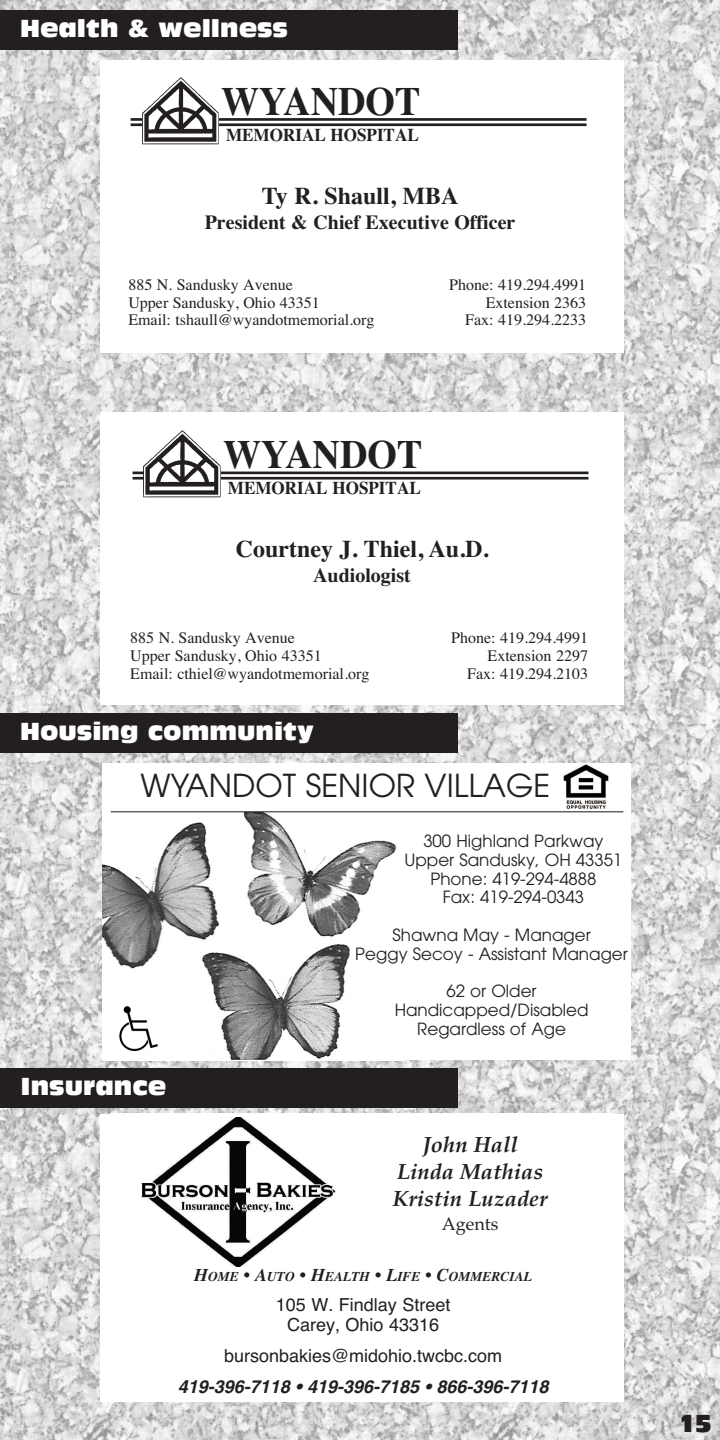
<style>
.page{position:relative;width:720px;height:1440px;background:#fff}
.page>*{position:absolute;margin:0;border:0;box-sizing:border-box;transform-origin:0 0}
.t1{font:700 40px "Times";color:#231f20;scale:.95 1}
.t2{font:31.4px "Avant Garde";color:#231f20}
.t3{font:24px "Antique Olive Compact";color:#fff}
.t4{font:700 24px "Times";color:#231f20}
.t5{font:24px "Antique Olive Compact";color:#231f20}
.t6{font:italic 700 22px/27.2px "Palatino";color:#231f20;text-align:center}
.t7{font:700 20px "Times";color:#231f20}
.t8{font:18px/20.2px "Helvetica";color:#231f20;text-align:center}
.t9{font:italic 700 18px "Helvetica";color:#231f20}
.t10{font:700 18px "Times";color:#231f20;scale:.95 1}
.t11{font:18px "Palatino";color:#231f20}
.t12{font:16.8px/18.8px "Avant Garde";color:#231f20;text-align:center}
.t13{font:16px "Times";color:#231f20}
.t14{font:italic 700 13.6px "Times";color:#231f20}
.s1{font-size:18px}
</style>
<div class="page">
<img style="left:0;top:0;width:720px;height:1440px">
<div style="left:100px;top:1114px;width:524px;height:288px;background:#fff"></div>
<div style="left:100px;top:60px;width:524px;height:292px;background:#fff"></div>
<div style="left:100px;top:412px;width:524px;height:292px;background:#fff"></div>
<div style="left:0;top:10px;width:458px;height:40px;background:#231f20"></div>
<div style="left:0;top:1068px;width:458px;height:40px;background:#231f20"></div>
<div style="left:0;top:713px;width:458px;height:40px;background:#231f20"></div>
<hr style="left:131px;top:118px;width:456px;height:3px;background:#231f20">
<hr style="left:131px;top:123px;width:456px;height:3px;background:#231f20">
<img style="left:138px;top:77px;width:84px;height:68px">
<hr style="left:133px;top:472px;width:456px;height:2px;background:#231f20">
<hr style="left:133px;top:477px;width:456px;height:3px;background:#231f20">
<img style="left:140px;top:430px;width:84px;height:68px">
<div style="left:102px;top:763px;width:529px;height:297px;background:#fff"></div>
<img style="left:102px;top:811px;width:301px;height:249px">
<hr style="left:111px;top:811px;width:512px;height:1px;background:#231f20">
<img style="left:564px;top:765px;width:44px;height:43px">
<img style="left:119px;top:1006px;width:38px;height:45px">
<div style="left:110px;top:1113px;width:504px;height:288px;background:#fff"></div>
<img style="left:141px;top:1117px;width:195px;height:150px">
<h3 class="t3" style="left:20px;top:19px;width:269px">Health &amp; wellness</h3>
<h1 class="t1" style="left:221px;top:87px;width:211px">WYANDOT</h1>
<p class="t10" style="left:226px;top:128px;width:204px">MEMORIAL HOSPITAL</p>
<h3 class="t4" style="left:262px;top:187px;width:198px">Ty R. Shaull, MBA</h3>
<p class="t7" style="left:205px;top:215px;width:312px">President &amp; Chief Executive Officer</p>
<p class="t13" style="left:128px;top:278px;width:166px">885 N. Sandusky Avenue</p>
<p class="t13" style="left:449px;top:278px;width:138px">Phone: 419.294.4991</p>
<p class="t13" style="left:128px;top:296px;width:193px">Upper Sandusky, Ohio 43351</p>
<p class="t13" style="left:486px;top:296px;width:102px">Extension 2363</p>
<p class="t13" style="left:128px;top:314px;width:248px">Email: tshaull@wyandotmemorial.org</p>
<p class="t13" style="left:465px;top:314px;width:122px">Fax: 419.294.2233</p>
<h1 class="t1" style="left:223px;top:441px;width:211px">WYANDOT</h1>
<p class="t10" style="left:228px;top:482px;width:204px">MEMORIAL HOSPITAL</p>
<h3 class="t4" style="left:236px;top:540px;width:254px">Courtney J. Thiel, Au.D.</h3>
<p class="t7" style="left:313px;top:568px;width:99px">Audiologist</p>
<p class="t13" style="left:130px;top:632px;width:166px">885 N. Sandusky Avenue</p>
<p class="t13" style="left:451px;top:632px;width:138px">Phone: 419.294.4991</p>
<p class="t13" style="left:130px;top:650px;width:193px">Upper Sandusky, Ohio 43351</p>
<p class="t13" style="left:488px;top:650px;width:102px">Extension 2297</p>
<p class="t13" style="left:130px;top:668px;width:241px">Email: cthiel@wyandotmemorial.org</p>
<p class="t13" style="left:467px;top:668px;width:122px">Fax: 419.294.2103</p>
<h3 class="t3" style="left:20px;top:722px;width:296px">Housing community</h3>
<h2 class="t2" style="left:141px;top:774px;width:411px">WYANDOT SENIOR VILLAGE</h2>
<p class="t12" style="left:405px;top:833px;width:219px">300 Highland Parkway<br>Upper Sandusky, OH 43351<br>Phone: 419-294-4888<br>Fax: 419-294-0343</p>
<p class="t12" style="left:355px;top:927px;width:274px">Shawna May - Manager<br>Peggy Secoy - Assistant Manager</p>
<p class="t12" style="left:395px;top:983px;width:195px">62 or Older<br>Handicapped/Disabled<br>Regardless of Age</p>
<h3 class="t3" style="left:20px;top:1077px;width:148px">Insurance</h3>
<h3 class="t6" style="left:392px;top:1133px;width:157px">John Hall<br>Linda Mathias<br>Kristin Luzader</h3>
<p class="t11" style="left:442px;top:1217px;width:58px">Agents</p>
<p class="t14" style="left:194px;top:1271px;width:339px"><span class="s1">H</span>OME <span class="s1">• A</span>UTO <span class="s1">• H</span>EALTH <span class="s1">• L</span>IFE <span class="s1">• C</span>OMMERCIAL</p>
<p class="t8" style="left:276px;top:1296px;width:176px">105 W. Findlay Street<br>Carey, Ohio 43316</p>
<p class="t8" style="left:224px;top:1347px;width:280px">bursonbakies@midohio.twcbc.com</p>
<p class="t9" style="left:178px;top:1380px;width:376px">419-396-7118 • 419-396-7185 • 866-396-7118</p>
<h3 class="t5" style="left:678px;top:1414px;width:35px">15</h3>
</div>
